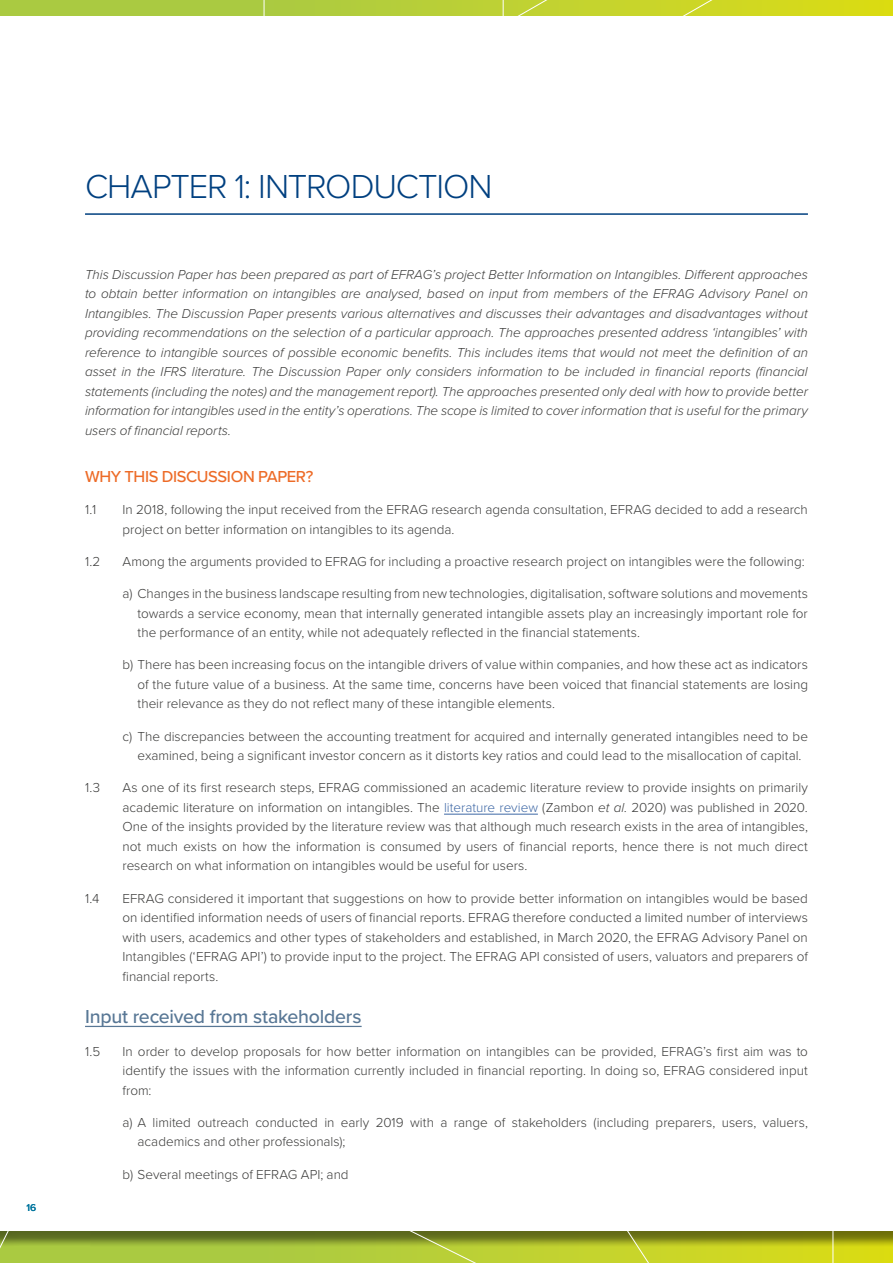
<style>
.page{position:relative;width:893px;height:1263px;background:#fff}
.page>*{position:absolute;margin:0;border:0;box-sizing:border-box;transform-origin:0 0}
.t1{font:300 34.5px "Proxima Nova";letter-spacing:-.03em;color:#004080}
.t2{font:500 19.5px "Proxima Nova";letter-spacing:-.01em;color:#587795}
.t3{font:500 16.5px "Proxima Nova";letter-spacing:-.02em;color:#ed6b27}
.t4{font:300 13.5px/19.5px "Proxima Nova";color:#3a3a39;text-align:justify}
.t5{font:italic 300 13.5px/19.5px "Proxima Nova";color:#3a3a39;text-align:justify}
.t6{font:500 10.2px "Proxima Nova";color:#00759e}
.s1{color:#3d67a5}
.s2{font-style:italic}
</style>
<div class="page">
<svg style="left:263px;top:0;width:239px;height:16px;background:#b4cd3b"></svg>
<svg style="left:502px;top:0;width:391px;height:16px;background:#cdd727"></svg>
<svg style="left:709px;top:1231px;width:125px;height:32px;background:#b2b71b"></svg>
<svg style="left:0;top:813px;width:709px;height:450px"></svg>
<hr style="left:444px;top:814px;width:94px;height:1px;background:#3d67a5">
<hr style="left:85px;top:1026px;width:277px;height:1px;background:#587795">
<hr style="left:85px;top:213px;width:723px;height:2px;background:#004080">
<p class="t6" style="left:27px;top:1200px;width:11px">16</p>
<h1 class="t1" style="left:85px;top:160px;width:409px">CHAPTER 1: INTRODUCTION</h1>
<p class="t5" style="left:85px;top:264px;width:724px">This Discussion Paper has been prepared as part of EFRAG’s project Better Information on Intangibles. Different approaches to obtain better information on intangibles are analysed, based on input from members of the EFRAG Advisory Panel on Intangibles. The Discussion Paper presents various alternatives and discusses their advantages and disadvantages without providing recommendations on the selection of a particular approach. The approaches presented address ‘intangibles’ with reference to intangible sources of possible economic benefits. This includes items that would not meet the definition of an asset in the IFRS literature. The Discussion Paper only considers information to be included in financial reports (financial statements (including the notes) and the management report). The approaches presented only deal with how to provide better information for intangibles used in the entity’s operations. The scope is limited to cover information that is useful for the primary users of financial reports.</p>
<p class="t3" style="left:85px;top:464px;width:230px">WHY THIS DISCUSSION PAPER?</p>
<p class="t4" style="left:85px;top:499px;width:13px">1.1</p>
<p class="t4" style="left:123px;top:499px;width:687px">In 2018, following the input received from the EFRAG research agenda consultation, EFRAG decided to add a research project on better information on intangibles to its agenda.</p>
<p class="t4" style="left:85px;top:551px;width:17px">1.2</p>
<p class="t4" style="left:123px;top:551px;width:684px">Among the arguments provided to EFRAG for including a proactive research project on intangibles were the following:</p>
<p class="t4" style="left:138px;top:583px;width:672px;text-indent:-15px">a) Changes in the business landscape resulting from new technologies, digitalisation, software solutions and movements towards a service economy, mean that internally generated intangible assets play an increasingly important role for the performance of an entity, while not adequately reflected in the financial statements.</p>
<p class="t4" style="left:138px;top:654px;width:672px;text-indent:-15px">b) There has been increasing focus on the intangible drivers of value within companies, and how these act as indicators of the future value of a business. At the same time, concerns have been voiced that financial statements are losing their relevance as they do not reflect many of these intangible elements.</p>
<p class="t4" style="left:138px;top:726px;width:672px;text-indent:-15px">c) The discrepancies between the accounting treatment for acquired and internally generated intangibles need to be examined, being a significant investor concern as it distorts key ratios and could lead to the misallocation of capital.</p>
<p class="t4" style="left:85px;top:777px;width:17px">1.3</p>
<p class="t4" style="left:123px;top:777px;width:687px">As one of its first research steps, EFRAG commissioned an academic literature review to provide insights on primarily academic literature on information on intangibles. The <span class="s1">literature review</span> (Zambon <span class="s2">et al.</span> 2020) was published in 2020.<br>One of the insights provided by the literature review was that although much research exists in the area of intangibles, not much exists on how the information is consumed by users of financial reports, hence there is not much direct research on what information on intangibles would be useful for users.</p>
<p class="t4" style="left:85px;top:888px;width:16px">1.4</p>
<p class="t4" style="left:123px;top:888px;width:687px">EFRAG considered it important that suggestions on how to provide better information on intangibles would be based on identified information needs of users of financial reports. EFRAG therefore conducted a limited number of interviews with users, academics and other types of stakeholders and established, in March 2020, the EFRAG Advisory Panel on Intangibles (‘EFRAG API’) to provide input to the project. The EFRAG API consisted of users, valuators and preparers of financial reports.</p>
<h2 class="t2" style="left:85px;top:1002px;width:278px">Input received from stakeholders</h2>
<p class="t4" style="left:85px;top:1041px;width:17px">1.5</p>
<p class="t4" style="left:123px;top:1041px;width:687px">In order to develop proposals for how better information on intangibles can be provided, EFRAG’s first aim was to identify the issues with the information currently included in financial reporting. In doing so, EFRAG considered input from:</p>
<p class="t4" style="left:138px;top:1112px;width:672px;text-indent:-15px">a) A limited outreach conducted in early 2019 with a range of stakeholders (including preparers, users, valuers, academics and other professionals);</p>
<p class="t4" style="left:123px;top:1164px;width:228px">b) Several meetings of EFRAG API; and</p>
</div>
